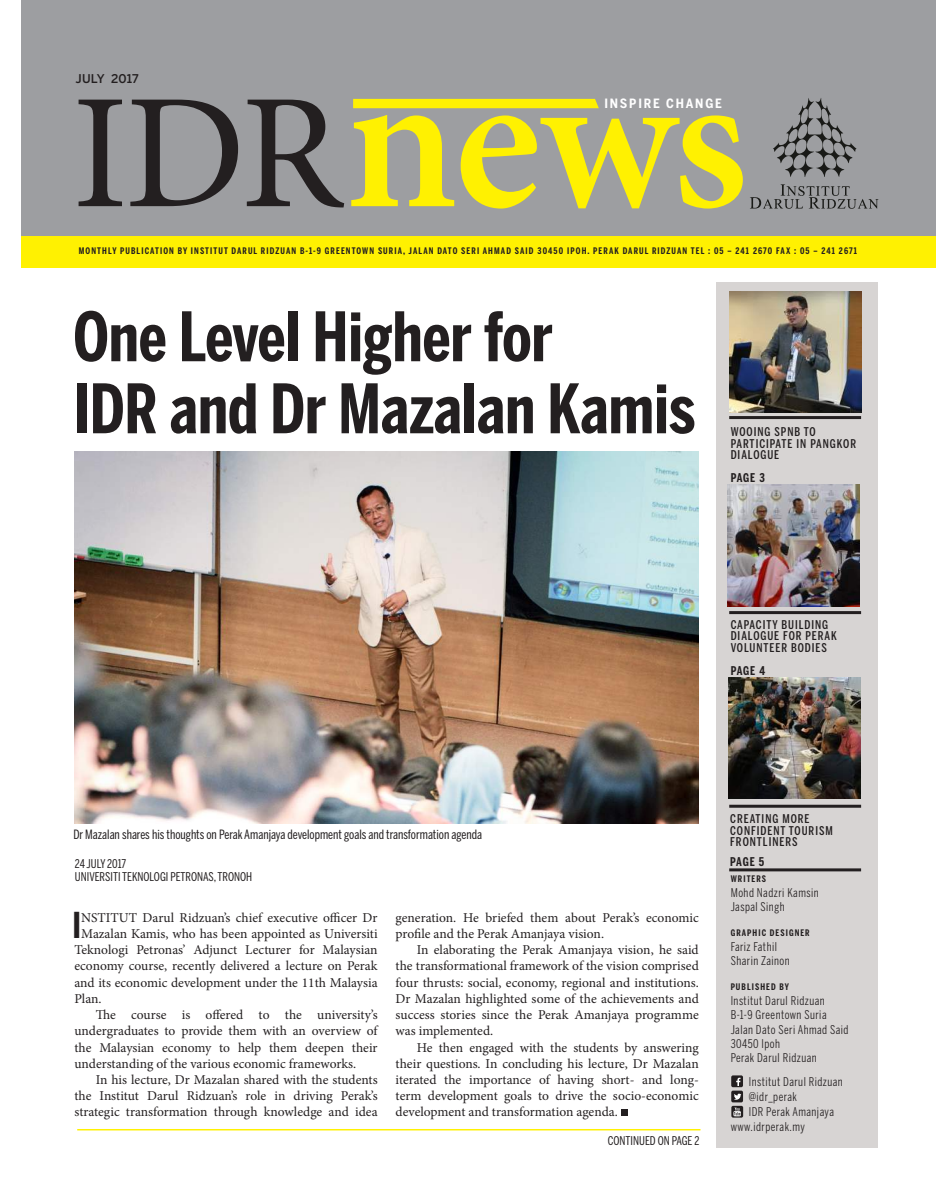
<style>
.page{position:relative;width:936px;height:1191px;background:#fff}
.page>*{position:absolute;margin:0;border:0;box-sizing:border-box;transform-origin:0 0}
.t1{font:600 200.55px "Minion Pro";color:#fff101}
.t2{font:700 67.5px/72px "Benton Sans Comp";color:#231f20}
.t3{font:700 35.4px "Benton Sans Comp";color:#231f20}
.t4{font:13.5px/16.2px "Minion Pro";color:#231f20;text-align:justify}
.t5{font:12.75px "Benton Sans Comp";color:#231f20}
.t6{font:700 12.75px "Benton Sans Cond";letter-spacing:.14em;color:#fff}
.t7{font:12px/14.4px "Benton Sans Comp";letter-spacing:.04em;color:#231f20}
.t8{font:500 12px/11.4px "Benton Sans Comp";letter-spacing:.08em;color:#231f20}
.t9{font:12px/13.5px "Benton Sans Comp";color:#231f20}
.t10{font:700 12px "Benton Sans Comp";letter-spacing:.055em;color:#231f20}
.t11{font:500 12px "Benton Sans";letter-spacing:.015em;color:#231f20}
.t12{font:700 9px "Benton Sans Comp";letter-spacing:.125em;color:#231f20}
.s1{font-weight:400;font-size:163.95px;color:#231f20}
</style>
<div class="page">
<hr style="left:77px;top:1129px;width:623px;height:1px;background:#fff101">
<div style="left:21px;top:0;width:914px;height:244px;background:#9d9ea1"></div>
<div style="left:21px;top:236px;width:914px;height:32px;background:#fff101"></div>
<svg style="left:773px;top:98px;width:83px;height:79px"></svg>
<svg style="left:750px;top:184px;width:128px;height:25px"></svg>
<div style="left:353px;top:99px;width:245px;height:9px;background:#fff101"></div>
<div style="left:715px;top:282px;width:162px;height:865px;background:#d7d4d3"></div>
<img style="left:728px;top:677px;width:132px;height:122px">
<hr style="left:729px;top:804px;width:132px;height:3px;background:#231f20">
<img style="left:729px;top:291px;width:132px;height:121px">
<hr style="left:729px;top:416px;width:132px;height:3px;background:#231f20">
<hr style="left:729px;top:868px;width:132px;height:3px;background:#231f20">
<div style="left:731px;top:1075px;width:12px;height:12px;background:#231f20;border-radius:2px"></div>
<svg style="left:736px;top:1077px;width:4px;height:9px"></svg>
<div style="left:731px;top:1090px;width:12px;height:12px;background:#231f20;border-radius:2px"></div>
<svg style="left:734px;top:1093px;width:7px;height:6px"></svg>
<div style="left:731px;top:1105px;width:12px;height:12px;background:#231f20;border-radius:2px"></div>
<svg style="left:733px;top:1107px;width:7px;height:9px"></svg>
<hr style="left:729px;top:611px;width:132px;height:3px;background:#231f20">
<img style="left:728px;top:485px;width:131px;height:121px">
<div style="left:621px;top:1109px;width:6px;height:7px;background:#231f20"></div>
<img style="left:74px;top:451px;width:624px;height:372px">
<p class="t11" style="left:75px;top:72px;width:65px">JULY 2017</p>
<p class="t6" style="left:604px;top:96px;width:119px">INSPIRE CHANGE</p>
<h1 class="t1" style="left:72px;top:3px;width:677px"><span class="s1">IDR</span>news</h1>
<p class="t12" style="left:79px;top:245px;width:779px">MONTHLY PUBLICATION BY INSTITUT DARUL RIDZUAN B-1-9 GREENTOWN SURIA, JALAN DATO SERI AHMAD SAID 30450 IPOH. PERAK DARUL RIDZUAN TEL : 05 – 241 2670 FAX : 05 – 241 2671</p>
<h2 class="t2" style="left:73px;top:300px;width:623px">One Level Higher for<br>IDR and Dr Mazalan Kamis</h2>
<p class="t8" style="left:730px;top:426px;width:127px">WOOING SPNB TO<br>PARTICIPATE IN PANGKOR<br>DIALOGUE</p>
<p class="t10" style="left:730px;top:470px;width:36px">PAGE 3</p>
<p class="t8" style="left:730px;top:619px;width:108px">CAPACITY BUILDING<br>DIALOGUE FOR PERAK<br>VOLUNTEER BODIES</p>
<p class="t10" style="left:730px;top:663px;width:36px">PAGE 4</p>
<p class="t5" style="left:73px;top:826px;width:410px">Dr Mazalan shares his thoughts on Perak Amanjaya development goals and transformation agenda</p>
<p class="t9" style="left:75px;top:856px;width:179px">24 JULY 2017<br>UNIVERSITI TEKNOLOGI PETRONAS, TRONOH</p>
<h3 class="t3" style="left:73px;top:904px;width:10px">I</h3>
<p class="t4" style="left:81px;top:909px;width:298px">NSTITUT Darul Ridzuan’s chief executive officer Dr</p>
<p class="t4" style="left:81px;top:925px;width:298px">Mazalan Kamis, who has been appointed as Universiti</p>
<p class="t4" style="left:74px;top:942px;width:304px">Teknologi Petronas’ Adjunct Lecturer for Malaysian</p>
<p class="t4" style="left:74px;top:958px;width:305px">economy course, recently delivered a lecture on Perak</p>
<p class="t4" style="left:74px;top:974px;width:304px">and its economic development under the 11th Malaysia</p>
<p class="t4" style="left:74px;top:990px;width:29px">Plan.</p>
<p class="t4" style="left:96px;top:1006px;width:283px">The course is offered to the university’s</p>
<p class="t4" style="left:74px;top:1023px;width:305px">undergraduates to provide them with an overview of</p>
<p class="t4" style="left:74px;top:1039px;width:305px">the Malaysian economy to help them deepen their</p>
<p class="t4" style="left:74px;top:1055px;width:283px">understanding of the various economic frameworks.</p>
<p class="t4" style="left:96px;top:1071px;width:283px">In his lecture, Dr Mazalan shared with the students</p>
<p class="t4" style="left:74px;top:1087px;width:304px">the Institut Darul Ridzuan’s role in driving Perak’s</p>
<p class="t4" style="left:74px;top:1104px;width:304px">strategic transformation through knowledge and idea</p>
<p class="t4" style="left:395px;top:909px;width:305px">generation. He briefed them about Perak’s economic profile and the Perak Amanjaya vision.</p>
<p class="t4" style="left:395px;top:942px;width:305px;text-indent:21px">In elaborating the Perak Amanjaya vision, he said the transformational framework of the vision comprised four thrusts: social, economy, regional and institutions.<br>Dr Mazalan highlighted some of the achievements and success stories since the Perak Amanjaya programme was implemented.</p>
<p class="t4" style="left:395px;top:1039px;width:305px;text-indent:21px">He then engaged with the students by answering their questions. In concluding his lecture, Dr Mazalan iterated the importance of having short- and long&shy;term development goals to drive the socio-economic development and transformation agenda.</p>
<p class="t9" style="left:608px;top:1134px;width:93px">CONTINUED ON PAGE 2</p>
<p class="t8" style="left:730px;top:813px;width:104px">CREATING MORE<br>CONFIDENT TOURISM<br>FRONTLINERS</p>
<p class="t10" style="left:730px;top:854px;width:36px">PAGE 5</p>
<p class="t12" style="left:730px;top:873px;width:37px">WRITERS</p>
<p class="t7" style="left:730px;top:885px;width:90px">Mohd Nadzri Kamsin<br>Jaspal Singh</p>
<p class="t12" style="left:730px;top:927px;width:80px">GRAPHIC DESIGNER</p>
<p class="t7" style="left:730px;top:939px;width:60px">Fariz Fathil<br>Sharin Zainon</p>
<p class="t12" style="left:730px;top:981px;width:60px">PUBLISHED BY</p>
<p class="t7" style="left:730px;top:993px;width:119px">Institut Darul Ridzuan<br>B-1-9 Greentown Suria<br>Jalan Dato Seri Ahmad Said<br>30450 Ipoh<br>Perak Darul Ridzuan</p>
<p class="t7" style="left:748px;top:1074px;width:96px">Institut Darul Ridzuan</p>
<p class="t7" style="left:748px;top:1089px;width:50px">@idr_perak</p>
<p class="t7" style="left:748px;top:1104px;width:87px">IDR Perak Amanjaya</p>
<p class="t7" style="left:730px;top:1119px;width:76px">www.idrperak.my</p>
</div>
